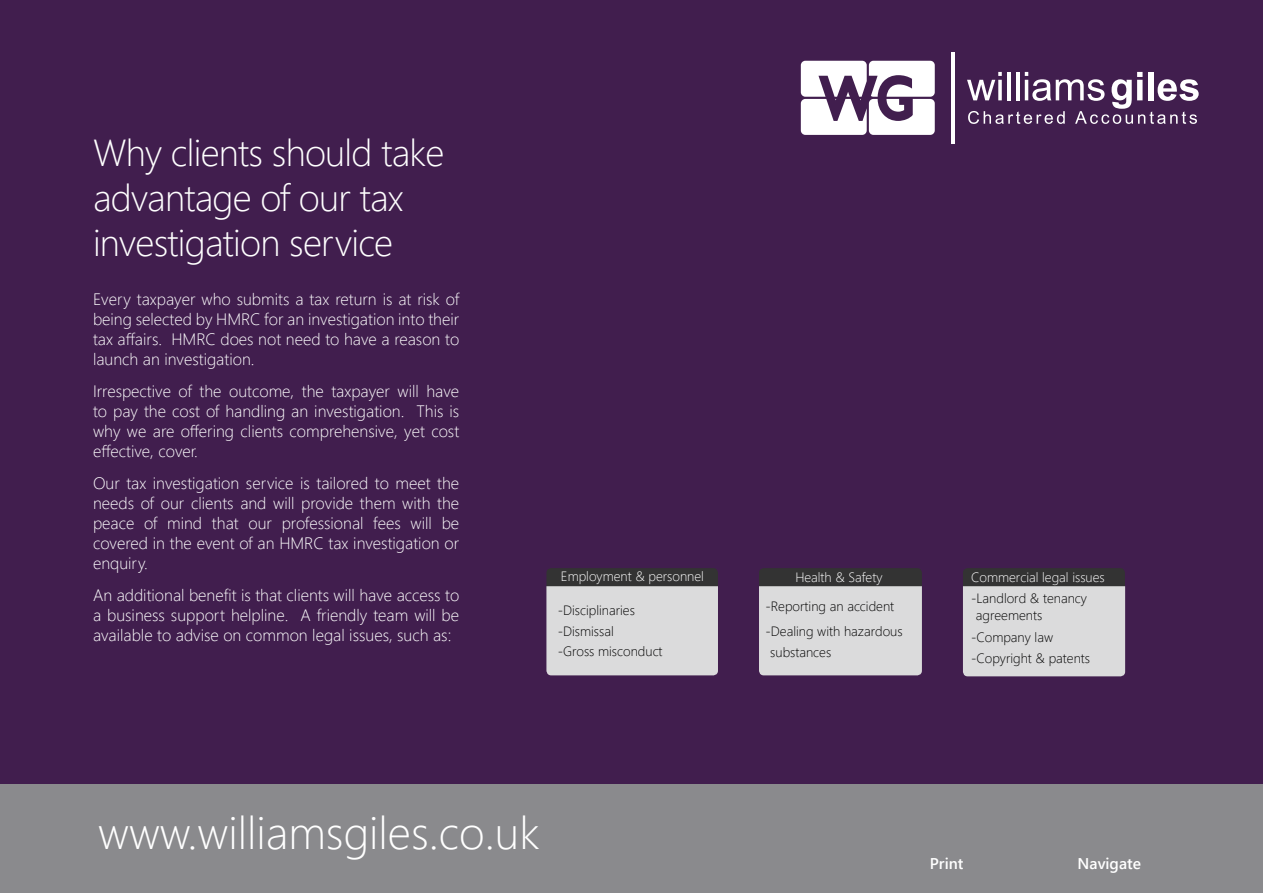
<style>
.page{position:relative;width:1263px;height:893px;background:#fff}
.page>*{position:absolute;margin:0;border:0;box-sizing:border-box;transform-origin:0 0}
.t1{font:300 45.6px "Segoe UI";color:#fff}
.t2{font:300 37.5px/45px "Segoe UI";letter-spacing:-.02em;color:#fff}
.t3{font:300 16.5px/19.8px "Segoe UI";color:#fff;text-align:justify}
.t4{font:600 15.6px "Segoe UI";color:#fff}
.t5{font:300 13.5px/20.2px "Segoe UI";color:#000}
.t6{font:300 13.5px "Segoe UI";color:#fff}
</style>
<div class="page">
<div style="left:0;top:0;width:1263px;height:818px;background:#411e4e"></div>
<div style="left:0;top:784px;width:1263px;height:109px;background:#8a8a8d"></div>
<div style="left:546px;top:568px;width:172px;height:25px;background:#333;border-radius:5px"></div>
<div style="left:546px;top:586px;width:172px;height:89px;background:#dbdbdc"></div>
<div style="left:759px;top:568px;width:163px;height:51px;background:#333;border-radius:5px"></div>
<div style="left:759px;top:586px;width:163px;height:89px;background:#dbdbdc"></div>
<div style="left:963px;top:568px;width:162px;height:52px;background:#333;border-radius:5px"></div>
<div style="left:963px;top:586px;width:162px;height:90px;background:#dbdbdc"></div>
<svg style="left:801px;top:61px;width:134px;height:74px"></svg>
<hr style="left:951px;top:52px;width:4px;height:91px;background:#fff">
<svg style="left:967px;top:72px;width:232px;height:52px"></svg>
<h2 class="t2" style="left:93px;top:128px;width:353px">Why clients should take advantage of our tax investigation service</h2>
<p class="t3" style="left:93px;top:289px;width:368px">Every taxpayer who submits a tax return is at risk of being selected by HMRC for an investigation into their tax affairs. HMRC does not need to have a reason to launch an investigation.</p>
<p class="t3" style="left:93px;top:381px;width:368px">Irrespective of the outcome, the taxpayer will have to pay the cost of handling an investigation. This is why we are offering clients comprehensive, yet cost effective, cover.</p>
<p class="t3" style="left:93px;top:473px;width:368px">Our tax investigation service is tailored to meet the needs of our clients and will provide them with the peace of mind that our professional fees will be covered in the event of an HMRC tax investigation or enquiry.</p>
<p class="t3" style="left:93px;top:585px;width:368px">An additional benefit is that clients will have access to a business support helpline. A friendly team will be available to advise on common legal issues, such as:</p>
<p class="t6" style="left:561px;top:566px;width:145px">Employment &amp; personnel</p>
<p class="t5" style="left:558px;top:600px;width:106px">-Disciplinaries -Dismissal<br>-Gross misconduct</p>
<h1 class="t1" style="left:98px;top:799px;width:443px">www.williamsgiles.co.uk</h1>
<p class="t6" style="left:795px;top:567px;width:89px">Health &amp; Safety</p>
<p class="t5" style="left:765px;top:594px;width:139px;line-height:24.9px">-Reporting an accident -Dealing with hazardous</p>
<p class="t5" style="left:770px;top:641px;width:63px">substances</p>
<p class="t6" style="left:971px;top:567px;width:135px">Commercial legal issues</p>
<p class="t5" style="left:976px;top:589px;width:113px;line-height:16.8px;text-indent:-5px">-Landlord &amp; tenancy agreements</p>
<p class="t5" style="left:971px;top:625px;width:120px;line-height:21.6px">-Company law -Copyright &amp; patents</p>
<p class="t4" style="left:930px;top:851px;width:35px">Print</p>
<p class="t4" style="left:1077px;top:851px;width:65px">Navigate</p>
</div>
